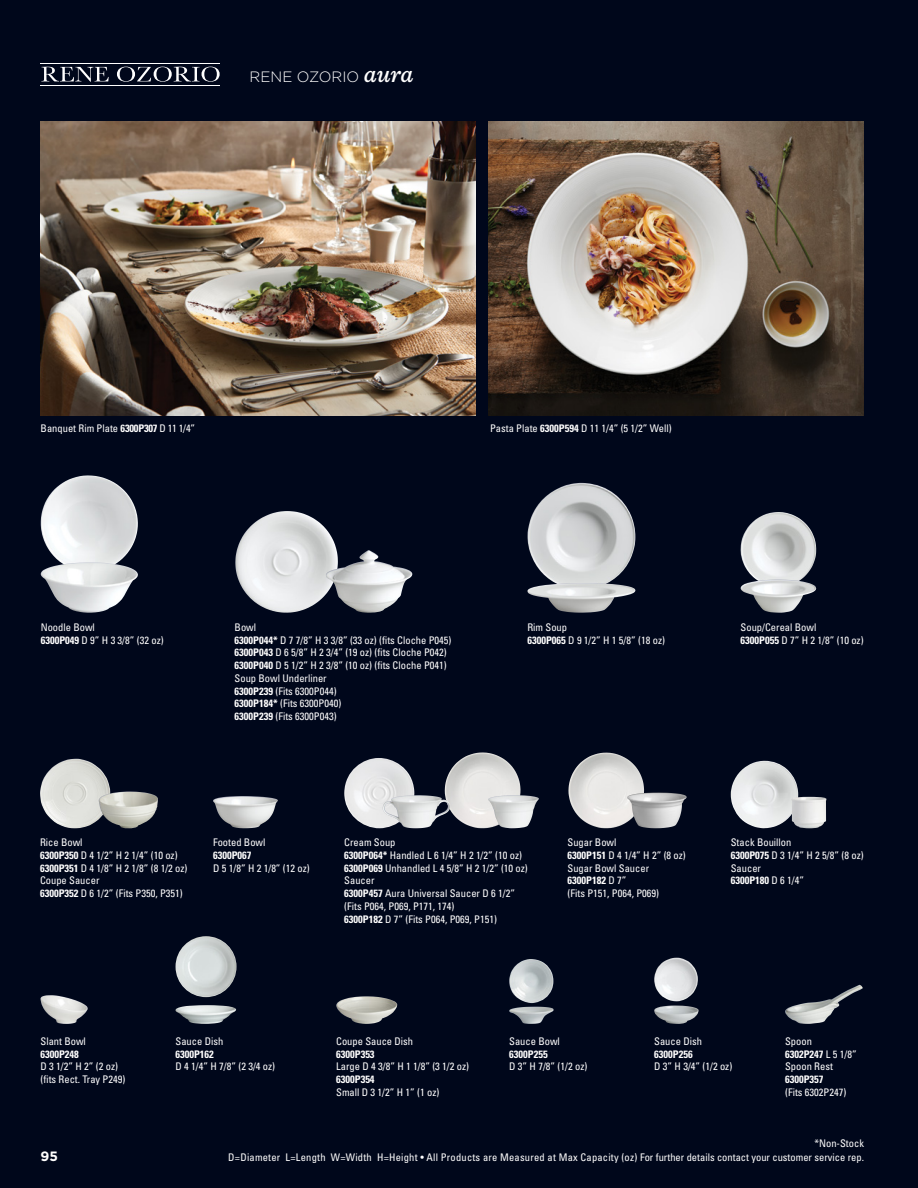
<style>
.page{position:relative;width:918px;height:1188px;background:#00071b}
.page>*{position:absolute;margin:0;border:0;box-sizing:border-box;transform-origin:0 0}
.t1{font:300 15px "Gotham";color:#fff}
.t2{font:700 13.5px "Gotham";color:#fff}
.t3{font:condensed 10.5px/12.8px "Univers LT Std";color:#fff}
.t4{font:condensed 10.5px "Univers LT Std";letter-spacing:.02em;color:#fff}
.t5{font:700 condensed 10.5px "Univers LT Std";color:#fff}
.s1{font-family:"Sentinel";font-weight:500;font-style:italic;font-size:24px}
.s2{font-weight:700}
</style>
<div class="page">
<svg style="left:41px;top:67px;width:68px;height:15px"></svg>
<svg style="left:117px;top:67px;width:103px;height:15px"></svg>
<hr style="left:41px;top:85px;width:179px;height:1px;background:#fff">
<hr style="left:41px;top:63px;width:179px;height:1px;background:#fff">
<img style="left:509px;top:959px;width:44px;height:44px">
<img style="left:509px;top:1007px;width:45px;height:17px">
<img style="left:654px;top:958px;width:44px;height:43px">
<img style="left:654px;top:1006px;width:45px;height:18px">
<img style="left:213px;top:796px;width:65px;height:32px">
<img style="left:40px;top:995px;width:48px;height:29px">
<img style="left:176px;top:936px;width:61px;height:61px;border-radius:31px">
<img style="left:568px;top:753px;width:76px;height:75px">
<img style="left:627px;top:793px;width:60px;height:35px">
<img style="left:40px;top:759px;width:70px;height:69px">
<img style="left:99px;top:792px;width:59px;height:37px">
<img style="left:336px;top:996px;width:61px;height:28px">
<img style="left:785px;top:985px;width:78px;height:39px">
<img style="left:175px;top:1005px;width:61px;height:19px">
<img style="left:235px;top:511px;width:102px;height:102px">
<img style="left:326px;top:550px;width:86px;height:63px">
<img style="left:445px;top:752px;width:76px;height:76px">
<img style="left:488px;top:795px;width:51px;height:33px">
<img style="left:344px;top:758px;width:71px;height:70px">
<img style="left:383px;top:795px;width:67px;height:33px">
<img style="left:731px;top:761px;width:67px;height:67px">
<img style="left:791px;top:797px;width:35px;height:31px">
<img style="left:741px;top:512px;width:75px;height:68px">
<img style="left:741px;top:580px;width:75px;height:33px">
<img style="left:527px;top:483px;width:108px;height:100px">
<img style="left:527px;top:583px;width:108px;height:30px">
<img style="left:41px;top:475px;width:97px;height:87px">
<img style="left:41px;top:562px;width:97px;height:51px">
<img style="left:488px;top:122px;width:376px;height:293px">
<img style="left:40px;top:122px;width:435px;height:293px">
<h1 class="t1" style="left:250px;top:68px;width:165px">RENE OZORIO <span class="s1">aura</span></h1>
<p class="t3" style="left:41px;top:422px;width:156px">Banquet Rim Plate <span class="s2">6300P307</span> D 11 1/4”</p>
<p class="t3" style="left:490px;top:422px;width:183px">Pasta Plate <span class="s2">6300P594</span> D 11 1/4” (5 1/2” Well)</p>
<p class="t3" style="left:41px;top:621px;width:125px">Noodle Bowl<br><span class="s2">6300P049</span> D 9” H 3 3/8” (32 oz)</p>
<p class="t3" style="left:235px;top:621px;width:218px">Bowl<br><span class="s2">6300P044*</span> D 7 7/8” H 3 3/8” (33 oz) (fits Cloche P045)<br><span class="s2">6300P043</span> D 6 5/8” H 2 3/4” (19 oz) (fits Cloche P042)<br><span class="s2">6300P040</span> D 5 1/2” H 2 3/8” (10 oz) (fits Cloche P041)<br>Soup Bowl Underliner<br><span class="s2">6300P239</span> (Fits 6300P044)<br><span class="s2">6300P184*</span> (Fits 6300P040)<br><span class="s2">6300P239</span> (Fits 6300P043)</p>
<p class="t3" style="left:741px;top:621px;width:125px">Soup/Cereal Bowl<br><span class="s2">6300P055</span> D 7” H 2 1/8” (10 oz)</p>
<p class="t3" style="left:527px;top:621px;width:139px">Rim Soup<br><span class="s2">6300P065</span> D 9 1/2” H 1 5/8” (18 oz)</p>
<p class="t3" style="left:40px;top:836px;width:149px">Rice Bowl<br><span class="s2">6300P350</span> D 4 1/2” H 2 1/4” (10 oz)<br><span class="s2">6300P351</span> D 4 1/8” H 2 1/8” (8 1/2 oz)<br>Coupe Saucer<br><span class="s2">6300P352</span> D 6 1/2” (Fits P350, P351)</p>
<p class="t3" style="left:213px;top:836px;width:54px">Footed Bowl</p>
<p class="t5" style="left:213px;top:849px;width:40px">6300P067</p>
<p class="t3" style="left:213px;top:861px;width:98px">D 5 1/8” H 2 1/8” (12 oz)</p>
<p class="t3" style="left:344px;top:836px;width:185px">Cream Soup<br><span class="s2">6300P064*</span> Handled L 6 1/4” H 2 1/2” (10 oz)<br><span class="s2">6300P069</span> Unhandled L 4 5/8” H 2 1/2” (10 oz)<br>Saucer<br><span class="s2">6300P457</span> Aura Universal Saucer D 6 1/2” (Fits P064, P069, P171, 174)<br><span class="s2">6300P182</span> D 7” (Fits P064, P069, P151)</p>
<p class="t3" style="left:568px;top:836px;width:120px">Sugar Bowl<br><span class="s2">6300P151</span> D 4 1/4” H 2” (8 oz)<br>Sugar Bowl Saucer<br><span class="s2">6300P182</span> D 7”<br>(Fits P151, P064, P069)</p>
<p class="t3" style="left:731px;top:836px;width:134px">Stack Bouillon<br><span class="s2">6300P075</span> D 3 1/4” H 2 5/8” (8 oz)<br>Saucer<br><span class="s2">6300P180</span> D 6 1/4”</p>
<p class="t3" style="left:40px;top:1035px;width:47px">Slant Bowl</p>
<p class="t5" style="left:40px;top:1048px;width:40px">6300P248</p>
<p class="t3" style="left:40px;top:1060px;width:86px">D 3 1/2” H 2” (2 oz) (fits Rect. Tray P249)</p>
<p class="t3" style="left:176px;top:1035px;width:49px">Sauce Dish</p>
<p class="t5" style="left:176px;top:1048px;width:40px">6300P162</p>
<p class="t3" style="left:176px;top:1060px;width:101px">D 4 1/4” H 7/8” (2 3/4 oz)</p>
<p class="t3" style="left:336px;top:1035px;width:78px">Coupe Sauce Dish</p>
<p class="t5" style="left:336px;top:1048px;width:40px">6300P353</p>
<p class="t3" style="left:336px;top:1060px;width:134px">Large D 4 3/8” H 1 1/8” (3 1/2 oz)</p>
<p class="t5" style="left:336px;top:1073px;width:40px">6300P354</p>
<p class="t3" style="left:336px;top:1086px;width:105px">Small D 3 1/2” H 1” (1 oz)</p>
<p class="t3" style="left:509px;top:1035px;width:52px">Sauce Bowl</p>
<p class="t5" style="left:509px;top:1048px;width:40px">6300P255</p>
<p class="t3" style="left:509px;top:1060px;width:80px">D 3” H 7/8” (1/2 oz)</p>
<p class="t3" style="left:654px;top:1035px;width:49px">Sauce Dish</p>
<p class="t5" style="left:654px;top:1048px;width:40px">6300P256</p>
<p class="t3" style="left:654px;top:1060px;width:80px">D 3” H 3/4” (1/2 oz)</p>
<p class="t3" style="left:785px;top:1035px;width:73px">Spoon<br><span class="s2">6302P247</span> L 5 1/8”<br>Spoon Rest</p>
<p class="t5" style="left:785px;top:1073px;width:40px">6300P357</p>
<p class="t3" style="left:785px;top:1086px;width:63px">(Fits 6302P247)</p>
<p class="t3" style="left:814px;top:1136px;width:51px">*Non-Stock</p>
<p class="t2" style="left:40px;top:1148px;width:19px">95</p>
<p class="t4" style="left:228px;top:1150px;width:637px">D=Diameter L=Length W=Width H=Height • All Products are Measured at Max Capacity (oz) For further details contact your customer service rep.</p>
</div>
